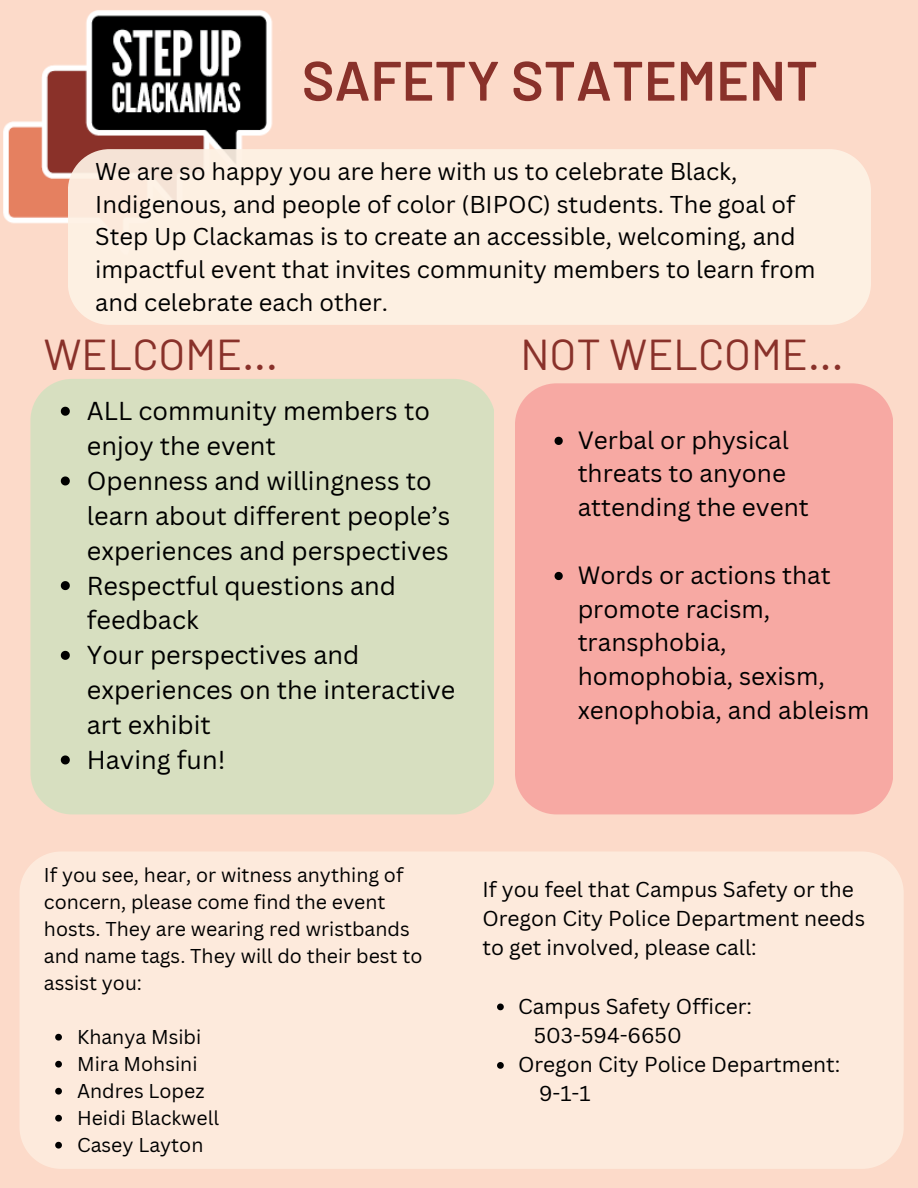
<style>
.page{position:relative;width:918px;height:1188px;background:#fcdac9}
.page>*{position:absolute;margin:0;border:0;box-sizing:border-box;transform-origin:0 0}
.t1{font:600 55.5px "Barlow";color:#89312a}
.t2{font:43.2px "Barlow";color:#89312a}
.t3{font:25.2px/34.8px "Canva Sans";color:#000}
.t4{font:24.3px/33.8px "Canva Sans";color:#000}
.t5{font:23.7px/32.7px "Canva Sans";color:#000}
.t6{font:21px/29.2px "Canva Sans";color:#000}
.t7{font:19.5px/27px "Canva Sans";color:#000}
</style>
<div class="page">
<img style="left:3px;top:10px;width:270px;height:214px">
<div style="left:30px;top:379px;width:464px;height:435px;background:#d7dfc0"></div>
<div style="left:68px;top:149px;width:802px;height:176px;background:#fef2e5;border-radius:42px"></div>
<div style="left:20px;top:852px;width:884px;height:317px;background:#fdeadc"></div>
<svg style="left:61px;top:407px;width:9px;height:9px"></svg>
<svg style="left:61px;top:476px;width:9px;height:9px"></svg>
<svg style="left:61px;top:581px;width:9px;height:9px"></svg>
<svg style="left:61px;top:651px;width:9px;height:9px"></svg>
<svg style="left:61px;top:755px;width:9px;height:9px"></svg>
<svg style="left:55px;top:1034px;width:7px;height:7px"></svg>
<svg style="left:55px;top:1061px;width:7px;height:7px"></svg>
<svg style="left:55px;top:1088px;width:7px;height:7px"></svg>
<svg style="left:55px;top:1115px;width:7px;height:7px"></svg>
<svg style="left:55px;top:1142px;width:7px;height:7px"></svg>
<svg style="left:497px;top:1004px;width:7px;height:6px"></svg>
<svg style="left:497px;top:1062px;width:7px;height:7px"></svg>
<div style="left:515px;top:383px;width:378px;height:431px;background:#f7a9a3"></div>
<svg style="left:555px;top:437px;width:8px;height:8px"></svg>
<svg style="left:555px;top:572px;width:8px;height:8px"></svg>
<h1 class="t1" style="left:302px;top:45px;width:518px">SAFETY STATEMENT</h1>
<p class="t5" style="left:95px;top:155px;width:722px">We are so happy you are here with us to celebrate Black, Indigenous, and people of color (BIPOC) students. The goal of Step Up Clackamas is to create an accessible, welcoming, and impactful event that invites community members to learn from and celebrate each other.</p>
<h2 class="t2" style="left:44px;top:327px;width:235px">WELCOME...</h2>
<p class="t3" style="left:87px;top:393px;width:370px">ALL community members to enjoy the event<br>Openness and willingness to learn about different people’s experiences and perspectives<br>Respectful questions and feedback<br>Your perspectives and experiences on the interactive art exhibit<br>Having fun!</p>
<h2 class="t2" style="left:520px;top:327px;width:325px">NOT WELCOME...</h2>
<p class="t4" style="left:578px;top:422px;width:233px">Verbal or physical threats to anyone attending the event</p>
<p class="t4" style="left:578px;top:557px;width:293px">Words or actions that promote racism, transphobia, homophobia, sexism, xenophobia, and ableism</p>
<p class="t7" style="left:44px;top:861px;width:380px">If you see, hear, or witness anything of concern, please come find the event hosts. They are wearing red wristbands and name tags. They will do their best to assist you:</p>
<p class="t7" style="left:77px;top:1023px;width:144px">Khanya Msibi<br>Mira Mohsini<br>Andres Lopez<br>Heidi Blackwell<br>Casey Layton</p>
<p class="t6" style="left:482px;top:874px;width:384px">If you feel that Campus Safety or the<br>Oregon City Police Department needs to get involved, please call:</p>
<p class="t6" style="left:518px;top:991px;width:236px">Campus Safety Officer:</p>
<p class="t6" style="left:518px;top:1049px;width:324px">Oregon City Police Department:</p>
<p class="t6" style="left:534px;top:1020px;width:149px">503-594-6650</p>
<p class="t6" style="left:539px;top:1079px;width:53px">9-1-1</p>
</div>
